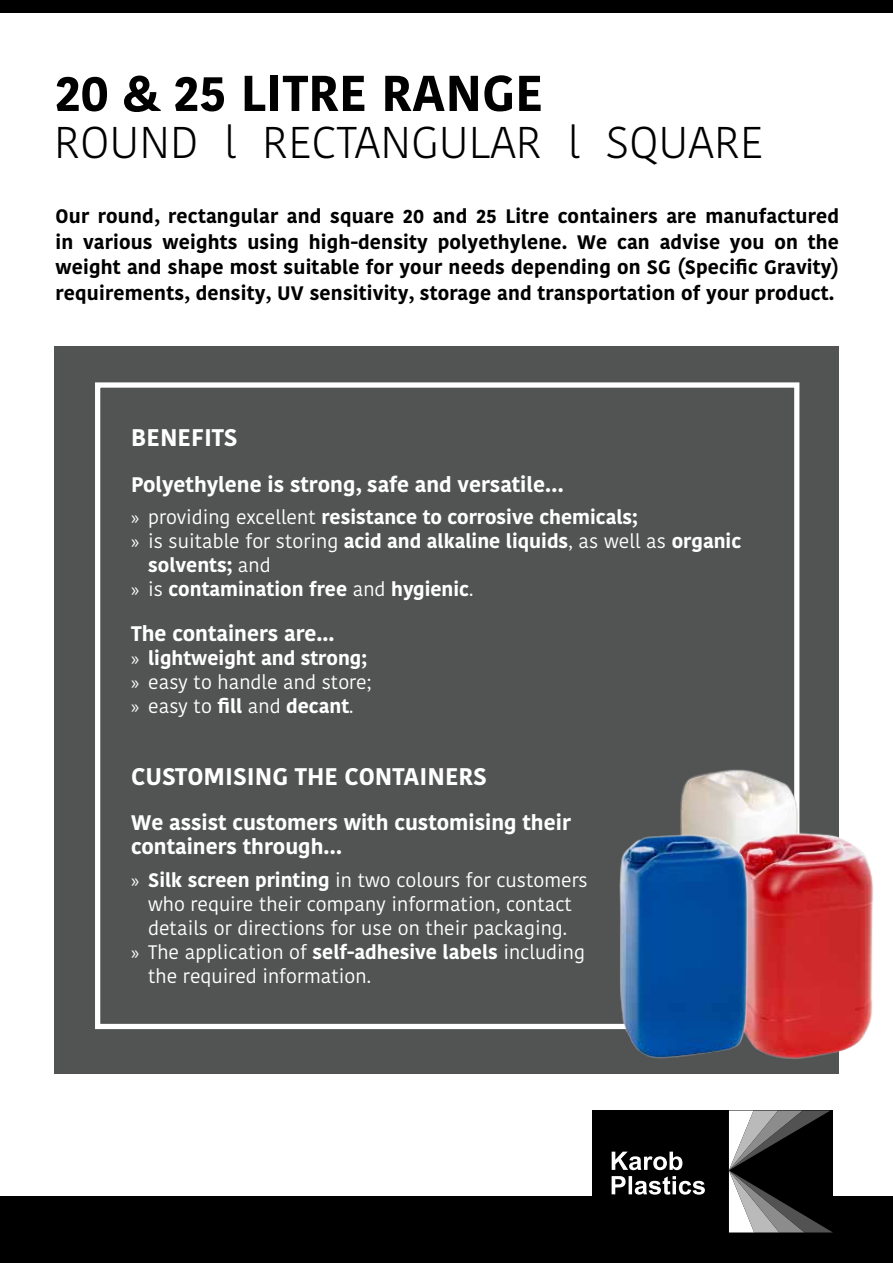
<style>
.page{position:relative;width:893px;height:1263px;background:#fff}
.page>*{position:absolute;margin:0;border:0;box-sizing:border-box;transform-origin:0 0}
.t1{font:700 50.1px "Kohinoor Bangla";color:#000}
.t2{font:300 44.4px "Kohinoor Devanagari";color:#000}
.t3{font:700 24px "Kohinoor Devanagari";color:#fff}
.t4{font:700 21px/24px "Kohinoor Devanagari";color:#fff}
.t5{font:700 19.5px/25.5px "Kohinoor Devanagari";letter-spacing:.01em;color:#000;text-align:justify}
.t6{font:19.5px "Kohinoor Devanagari";color:#fff}
.t7{font:700 19.5px/24px "Kohinoor Devanagari";color:#fff}
.s1{font-family:"Myriad Pro";font-weight:400}
.s2{font-weight:400}
.s3{font-family:"Myriad Pro"}
.s4{font-weight:700}
</style>
<div class="page">
<div style="left:0;top:1196px;width:893px;height:67px;background:#000"></div>
<div style="left:0;top:0;width:893px;height:13px;background:#000"></div>
<div style="left:592px;top:1110px;width:241px;height:122px;background:#000"></div>
<svg style="left:729px;top:1110px;width:103px;height:122px"></svg>
<svg style="left:612px;top:1176px;width:93px;height:18px"></svg>
<svg style="left:612px;top:1151px;width:70px;height:19px"></svg>
<div style="left:54px;top:346px;width:785px;height:728px;background:#525353"></div>
<div style="left:95px;top:382px;width:704px;height:647px;border:5px solid #fff"></div>
<img style="left:680px;top:769px;width:120px;height:63px">
<img style="left:726px;top:826px;width:148px;height:233px">
<img style="left:618px;top:832px;width:134px;height:227px">
<h1 class="t1" style="left:55px;top:49px;width:490px">20 &amp; 25 LITRE RANGE</h1>
<h2 class="t2" style="left:54px;top:116px;width:711px">ROUND l RECTANGULAR l SQUARE</h2>
<p class="t5" style="left:56px;top:203px;width:785px">Our round, rectangular and square 20 and 25 Litre containers are manufactured in various weights using high-density polyethylene. We can advise you on the weight and shape most suitable for your needs depending on SG (Specific Gravity) requirements, density, UV sensitivity, storage and transportation of your product.</p>
<p class="t3" style="left:131px;top:416px;width:108px">BENEFITS</p>
<p class="t4" style="left:131px;top:472px;width:434px">Polyethylene is strong, safe and versatile…</p>
<p class="t7" style="left:131px;top:505px;width:508px"><span class="s1">»</span> <span class="s2">providing excellent</span> resistance to corrosive chemicals;</p>
<p class="t6" style="left:131px;top:530px;width:611px"><span class="s3">»</span> is suitable for storing <span class="s4">acid and alkaline liquids</span>, as well as <span class="s4">organic</span></p>
<p class="t7" style="left:148px;top:553px;width:124px">solvents; <span class="s2">and</span></p>
<p class="t7" style="left:131px;top:577px;width:344px"><span class="s1">»</span> <span class="s2">is</span> contamination free <span class="s2">and</span> hygienic<span class="s2">.</span></p>
<p class="t4" style="left:131px;top:622px;width:205px">The containers are...</p>
<p class="t7" style="left:131px;top:646px;width:242px"><span class="s1">»</span> lightweight and strong; <span class="s1">»</span> <span class="s2">easy to handle and store; </span><span class="s1">»</span> <span class="s2">easy to</span> fill <span class="s2">and</span> decant<span class="s2">.</span></p>
<p class="t3" style="left:131px;top:755px;width:357px">CUSTOMISING THE CONTAINERS</p>
<p class="t4" style="left:131px;top:811px;width:441px">We assist customers with customising their containers through…</p>
<p class="t6" style="left:131px;top:869px;width:458px"><span class="s3">»</span> <span class="s4">Silk screen printing</span> in two colours for customers</p>
<p class="t6" style="left:148px;top:893px;width:425px">who require their company information, contact</p>
<p class="t6" style="left:148px;top:917px;width:420px">details or directions for use on their packaging.</p>
<p class="t6" style="left:131px;top:941px;width:455px"><span class="s3">»</span> The application of <span class="s4">self-adhesive labels</span> including</p>
<p class="t6" style="left:148px;top:965px;width:224px">the required information.</p>
</div>
